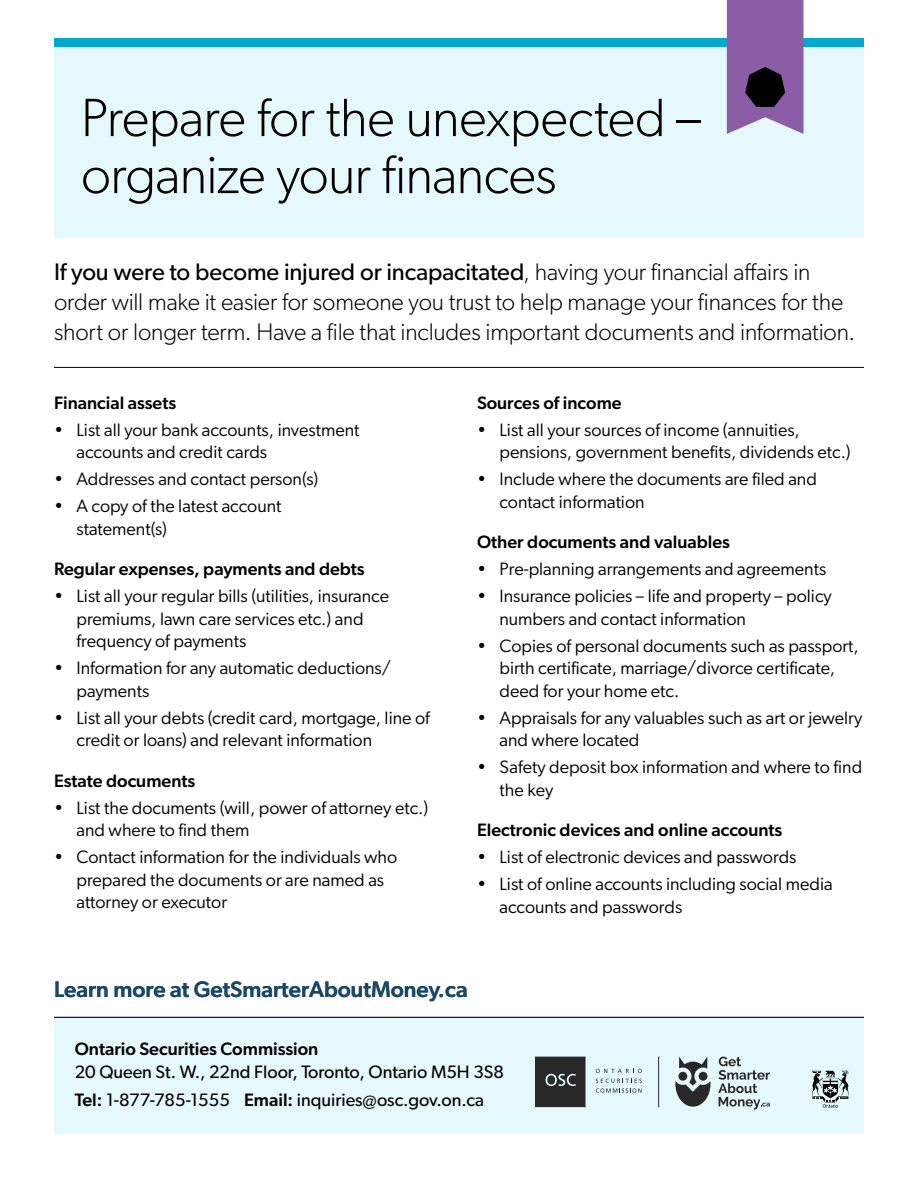
<style>
.page{position:relative;width:918px;height:1188px;background:#fff}
.page>*{position:absolute;margin:0;border:0;box-sizing:border-box;transform-origin:0 0}
.t1{font:300 54px/57px "Gibson";letter-spacing:-.015em;color:#000}
.t2{font:300 24px/30px "Gibson";letter-spacing:-.005em;color:#000}
.t3{font:500 22.5px "Gibson";color:#1b4965}
.t4{font:18px/22.5px "Gibson";color:#000}
.t5{font:500 18px "Gibson";color:#000}
.t6{font:18px/28.5px "Gibson";color:#000}
.s1{font-weight:400}
.s2{font-weight:500}
</style>
<div class="page">
<div style="left:54px;top:1017px;width:810px;height:117px;background:#e5f8fc"></div>
<hr style="left:54px;top:1017px;width:810px;height:1px;background:#000">
<svg style="left:675px;top:1057px;width:35px;height:50px"></svg>
<svg style="left:718px;top:1057px;width:52px;height:52px"></svg>
<svg style="left:596px;top:1069px;width:46px;height:4px"></svg>
<svg style="left:596px;top:1079px;width:46px;height:14px"></svg>
<svg style="left:535px;top:1057px;width:51px;height:50px"></svg>
<hr style="left:658px;top:1057px;width:1px;height:50px;background:#282829">
<svg style="left:812px;top:1070px;width:37px;height:38px"></svg>
<div style="left:54px;top:47px;width:810px;height:191px;background:#e5f8fc"></div>
<div style="left:54px;top:38px;width:810px;height:9px;background:#05a7cc"></div>
<hr style="left:54px;top:367px;width:810px;height:1px;background:#000">
<svg style="left:727px;top:0;width:77px;height:134px"></svg>
<h1 class="t1" style="left:81px;top:88px;width:622px">Prepare for the unexpected – organize your finances</h1>
<p class="t2" style="left:54px;top:257px;width:803px"><span class="s1">If you were to become injured or incapacitated</span>, having your financial affairs in order will make it easier for someone you trust to help manage your finances for the short or longer term. Have a file that includes important documents and information.</p>
<p class="t5" style="left:54px;top:392px;width:124px">Financial assets</p>
<p class="t4" style="left:76px;top:418px;width:285px;text-indent:-22px">• List all your bank accounts, investment accounts and credit cards</p>
<p class="t4" style="left:54px;top:468px;width:266px">• Addresses and contact person(s)</p>
<p class="t4" style="left:76px;top:495px;width:207px;text-indent:-22px">• A copy of the latest account statement(s)</p>
<p class="t5" style="left:54px;top:558px;width:312px">Regular expenses, payments and debts</p>
<p class="t4" style="left:76px;top:585px;width:314px;text-indent:-22px">• List all your regular bills (utilities, insurance premiums, lawn care services etc.) and frequency of payments</p>
<p class="t4" style="left:76px;top:657px;width:316px;text-indent:-22px">• Information for any automatic deductions/ payments</p>
<p class="t4" style="left:76px;top:706px;width:355px;text-indent:-22px">• List all your debts (credit card, mortgage, line of credit or loans) and relevant information</p>
<p class="t5" style="left:54px;top:770px;width:143px">Estate documents</p>
<p class="t4" style="left:76px;top:796px;width:353px;text-indent:-22px">• List the documents (will, power of attorney etc.) and where to find them</p>
<p class="t4" style="left:76px;top:846px;width:322px;text-indent:-22px">• Contact information for the individuals who prepared the documents or are named as attorney or executor</p>
<p class="t5" style="left:477px;top:392px;width:146px">Sources of income</p>
<p class="t4" style="left:500px;top:418px;width:353px;text-indent:-22px">• List all your sources of income (annuities, pensions, government benefits, dividends etc.)</p>
<p class="t4" style="left:500px;top:468px;width:319px;text-indent:-22px">• Include where the documents are filed and contact information</p>
<p class="t5" style="left:477px;top:531px;width:254px">Other documents and valuables</p>
<p class="t4" style="left:477px;top:558px;width:351px">• Pre-planning arrangements and agreements</p>
<p class="t4" style="left:500px;top:585px;width:334px;text-indent:-22px">• Insurance policies – life and property – policy numbers and contact information</p>
<p class="t4" style="left:500px;top:634px;width:361px;text-indent:-22px">• Copies of personal documents such as passport, birth certificate, marriage/divorce certificate, deed for your home etc.</p>
<p class="t4" style="left:500px;top:706px;width:364px;text-indent:-22px">• Appraisals for any valuables such as art or jewelry and where located</p>
<p class="t4" style="left:500px;top:756px;width:364px;text-indent:-22px">• Safety deposit box information and where to find the key</p>
<p class="t5" style="left:477px;top:819px;width:307px">Electronic devices and online accounts</p>
<p class="t4" style="left:477px;top:846px;width:321px">• List of electronic devices and passwords</p>
<p class="t4" style="left:500px;top:873px;width:335px;text-indent:-22px">• List of online accounts including social media accounts and passwords</p>
<p class="t3" style="left:54px;top:976px;width:415px">Learn more at GetSmarterAboutMoney.ca</p>
<p class="t5" style="left:75px;top:1038px;width:245px">Ontario Securities Commission</p>
<p class="t6" style="left:75px;top:1057px;width:431px">20 Queen St. W., 22nd Floor, Toronto, Ontario M5H 3S8<br><span class="s2">Tel:</span> 1-877-785-1555 <span class="s2">Email:</span> inquiries@osc.gov.on.ca</p>
</div>
